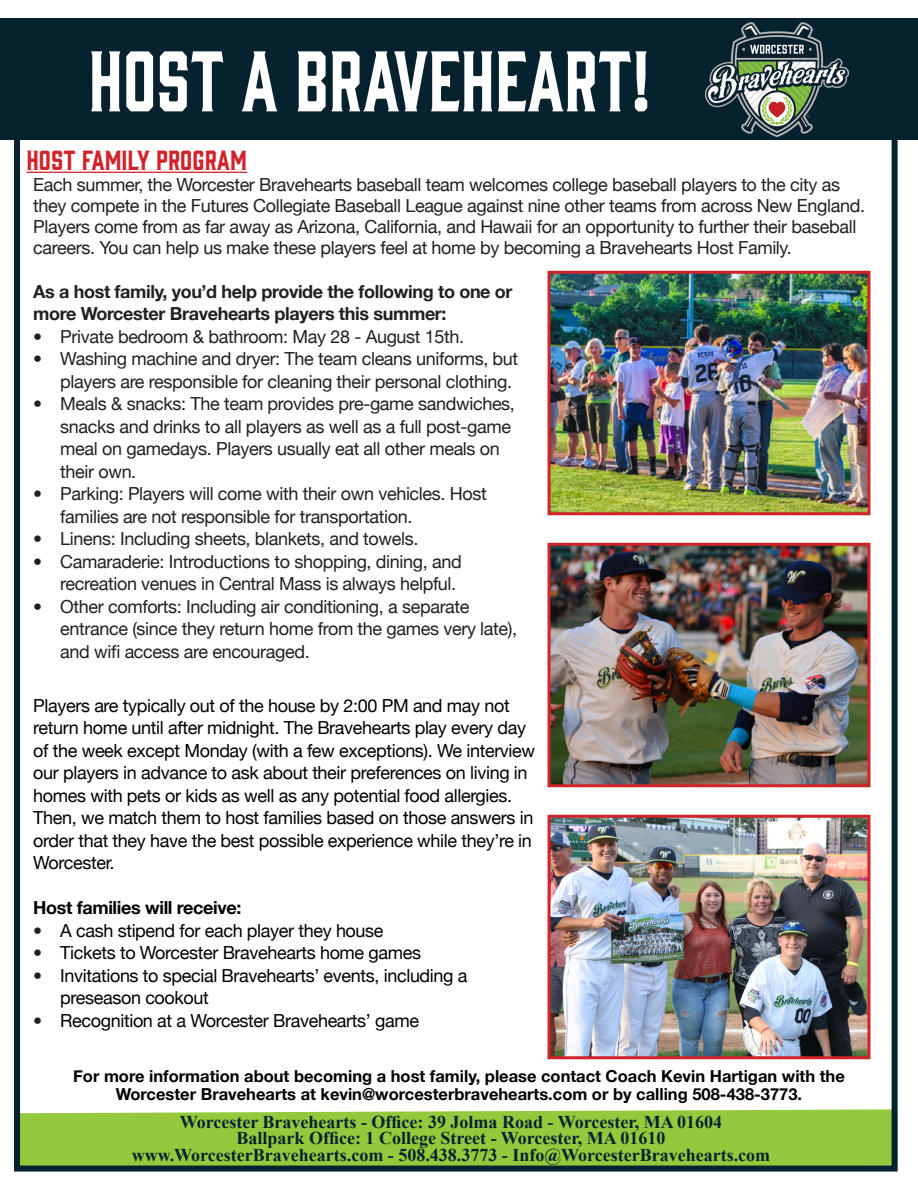
<style>
.page{position:relative;width:918px;height:1188px;background:#fff}
.page>*{position:absolute;margin:0;border:0;box-sizing:border-box;transform-origin:0 0}
.t1{font:78.9px "Gin";color:#fff;scale:.89 1}
.t2{font:25.5px "Gin";color:#d1232a}
.t3{font:18px/22.5px "Helvetica Neue";letter-spacing:-.02em;color:#231f20}
.t4{font:18px/22.5px "Helvetica Neue";letter-spacing:-.02em;color:#000}
.t5{font:700 18px "Times New Roman";color:#07222f}
.t6{font:700 18px/22.5px "Helvetica Neue";letter-spacing:-.02em;color:#231f20}
.t7{font:700 18px "Helvetica Neue";letter-spacing:-.02em;color:#000}
.t8{font:700 16.5px "Helvetica Neue";color:#000}
.s1{color:#231f20}
</style>
<div class="page">
<div style="left:21px;top:1109px;width:870px;height:56px;background:#94c93d"></div>
<div style="left:14px;top:134px;width:884px;height:1038px;border:6px solid #07222f"></div>
<hr style="left:26px;top:172px;width:221px;height:1px;background:#d1232a">
<div style="left:0;top:18px;width:918px;height:121px;background:#07222f"></div>
<img style="left:706px;top:22px;width:142px;height:114px">
<svg style="left:724px;top:542px;width:14px;height:1px"></svg>
<img style="left:552px;top:275px;width:314px;height:236px">
<div style="left:548px;top:271px;width:322px;height:244px;border:3px solid #d1232a"></div>
<img style="left:552px;top:819px;width:314px;height:236px">
<div style="left:548px;top:815px;width:322px;height:244px;border:3px solid #d1232a"></div>
<img style="left:552px;top:547px;width:314px;height:236px">
<div style="left:548px;top:543px;width:322px;height:244px;border:3px solid #d1232a"></div>
<p class="t1" style="left:88px;top:27px;width:633px">HOST A BRAVEHEART!</p>
<p class="t2" style="left:26px;top:142px;width:222px">HOST FAMILY PROGRAM</p>
<p class="t3" style="left:33px;top:174px;width:833px;line-height:21px">Each summer, the Worcester Bravehearts baseball team welcomes college baseball players to the city as they compete in the Futures Collegiate Baseball League against nine other teams from across New England.<br>Players come from as far away as Arizona, California, and Hawaii for an opportunity to further their baseball careers. You can help us make these players feel at home by becoming a Bravehearts Host Family.</p>
<p class="t6" style="left:33px;top:280px;width:481px">As a host family, you’d help provide the following to one or more Worcester Bravehearts players this summer:</p>
<p class="t3" style="left:33px;top:325px;width:432px">• Private bedroom &amp; bathroom: May 28 - August 15th.</p>
<p class="t3" style="left:60px;top:348px;width:460px;text-indent:-27px">• Washing machine and dryer: The team cleans uniforms, but players are responsible for cleaning their personal clothing.</p>
<p class="t3" style="left:60px;top:393px;width:456px;text-indent:-27px">• Meals &amp; snacks: The team provides pre-game sandwiches, snacks and drinks to all players as well as a full post-game meal on gamedays. Players usually eat all other meals on their own.</p>
<p class="t3" style="left:60px;top:483px;width:428px;text-indent:-27px">• Parking: Players will come with their own vehicles. Host families are not responsible for transportation.</p>
<p class="t3" style="left:33px;top:528px;width:387px">• Linens: Including sheets, blankets, and towels.</p>
<p class="t3" style="left:60px;top:550px;width:403px;text-indent:-27px">• Camaraderie: Introductions to shopping, dining, and recreation venues in Central Mass is always helpful.</p>
<p class="t3" style="left:60px;top:595px;width:458px;text-indent:-27px">• Other comforts: Including air conditioning, a separate entrance (since they return home from the games very late), and wifi access are encouraged.</p>
<p class="t4" style="left:33px;top:694px;width:503px">Players are typically out of the house by 2:00 PM and may not return home until after midnight. The Bravehearts play every day of the week except Monday (with a few exceptions). We interview our players in advance to ask about their preferences on living in homes with pets or kids as well as any potential food allergies.<br>Then, we match them to host families based on those answers in order that they have the best possible experience while they’re in Worcester.</p>
<p class="t7" style="left:33px;top:897px;width:210px">Host families will receive:</p>
<p class="t4" style="left:33px;top:919px;width:352px"><span class="s1">•</span> A cash stipend for each player they house</p>
<p class="t4" style="left:33px;top:941px;width:389px"><span class="s1">•</span> Tickets to Worcester Bravehearts home games</p>
<p class="t4" style="left:60px;top:964px;width:409px;text-indent:-27px"><span class="s1">•</span> Invitations to special Bravehearts’ events, including a preseason cookout</p>
<p class="t4" style="left:33px;top:1009px;width:387px"><span class="s1">•</span> Recognition at a Worcester Bravehearts’ game</p>
<p class="t8" style="left:73px;top:1066px;width:773px">For more information about becoming a host family, please contact Coach Kevin Hartigan with the</p>
<p class="t8" style="left:116px;top:1084px;width:688px">Worcester Bravehearts at kevin@worcesterbravehearts.com or by calling 508-438-3773.</p>
<p class="t5" style="left:180px;top:1109px;width:544px">Worcester Bravehearts - Office: 39 Jolma Road - Worcester, MA 01604</p>
<p class="t5" style="left:237px;top:1126px;width:430px">Ballpark Office: 1 College Street - Worcester, MA 01610</p>
<p class="t5" style="left:132px;top:1142px;width:640px">www.WorcesterBravehearts.com - 508.438.3773 - Info@WorcesterBravehearts.com</p>
</div>
